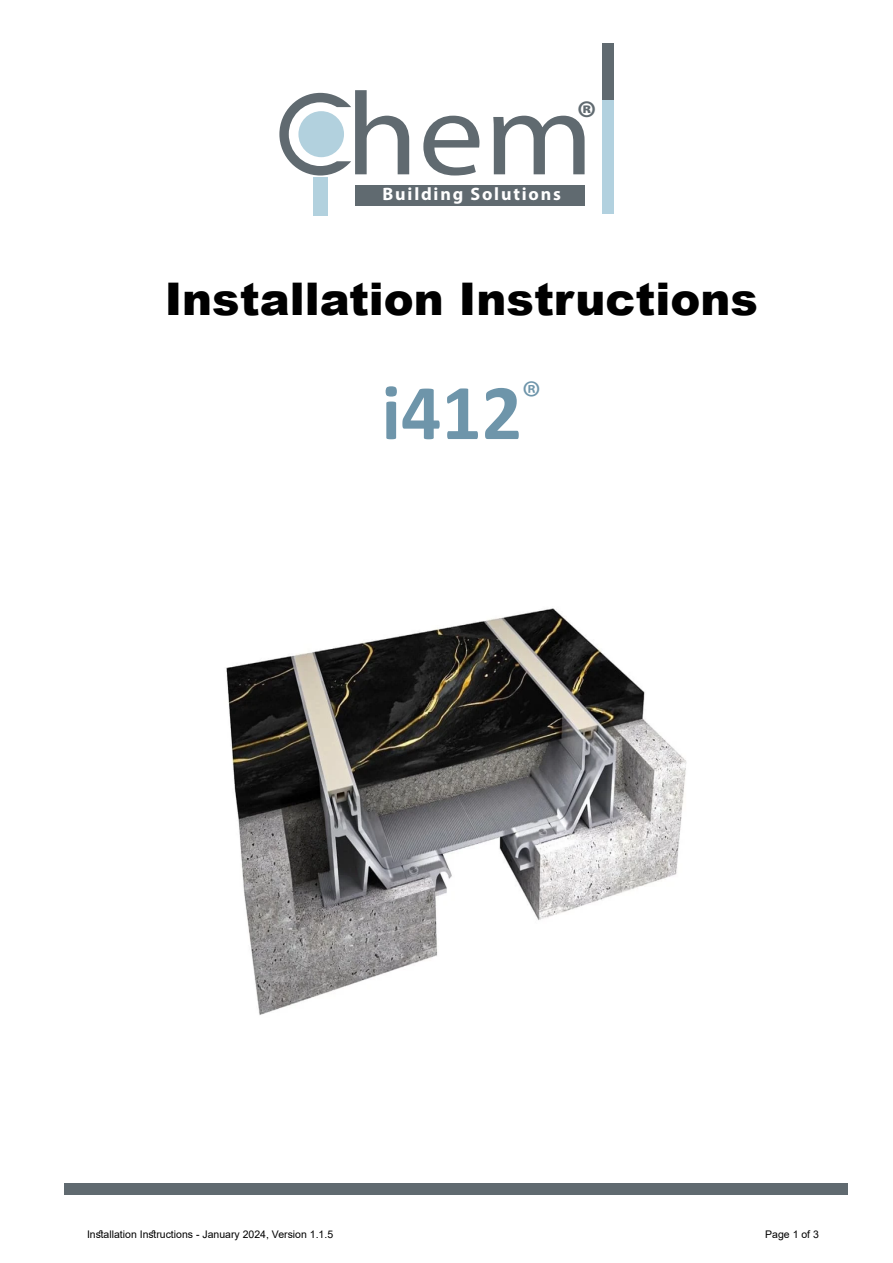
<style>
.page{position:relative;width:893px;height:1263px;background:#fff}
.page>*{position:absolute;margin:0;border:0;box-sizing:border-box;transform-origin:0 0}
.t1{font:700 79.5px "Calibri";color:#6e95aa}
.t2{font:700 46.35px "Myriad Pro";color:#606a70}
.t3{font:900 45px "Arial";color:#000}
.t4{font:700 18px "Myriad Pro";letter-spacing:.1em;color:#fff}
.t5{font:10.5px "Arial";color:#000}
</style>
<div class="page">
<div style="left:64px;top:1183px;width:783px;height:12px;background:#606a70"></div>
<img style="left:226px;top:608px;width:461px;height:407px">
<div style="left:602px;top:44px;width:12px;height:56px;background:#606a70"></div>
<div style="left:602px;top:100px;width:12px;height:114px;background:#b2d1df"></div>
<svg style="left:279px;top:90px;width:306px;height:85px"></svg>
<div style="left:313px;top:178px;width:14px;height:38px;background:#b2d1de"></div>
<div style="left:298px;top:111px;width:46px;height:46px;background:#b2d1de;border-radius:50%"></div>
<div style="left:355px;top:185px;width:230px;height:20px;background:#606a70"></div>
<h2 class="t2" style="left:576px;top:87px;width:23px">®</h2>
<h3 class="t4" style="left:383px;top:182px;width:180px">Building Solutions</h3>
<h3 class="t3" style="left:165px;top:267px;width:595px">Installation Instructions</h3>
<h1 class="t1" style="left:381px;top:356px;width:161px">i412<sup>®</sup></h1>
<p class="t5" style="left:87px;top:1227px;width:248px">Installation Instructions - January 2024, Version 1.1.5</p>
<p class="t5" style="left:765px;top:1227px;width:55px">Page 1 of 3</p>
</div>
